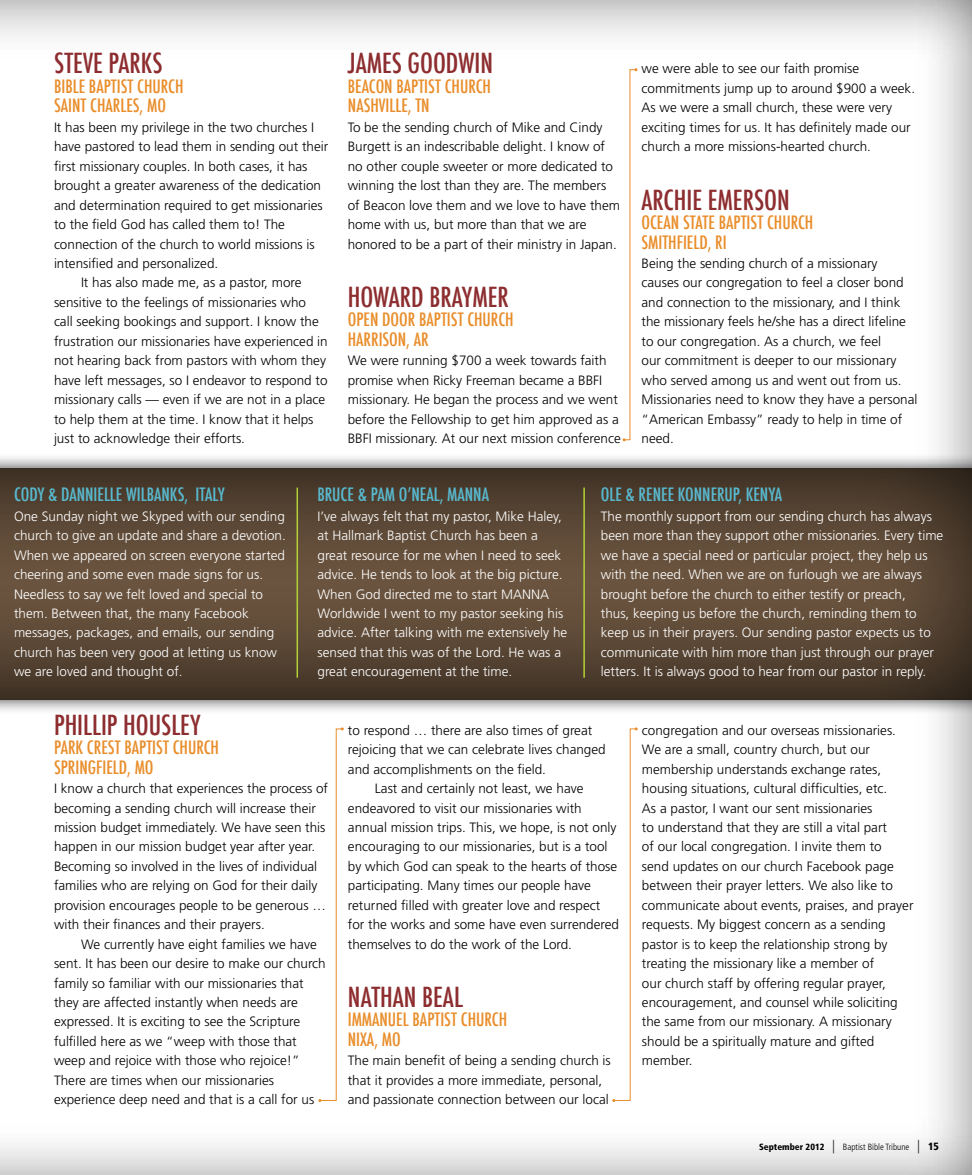
<style>
.page{position:relative;width:972px;height:1175px;background:#fff}
.page>*{position:absolute;margin:0;border:0;box-sizing:border-box;transform-origin:0 0}
.t1{font:500 condensed 27px "Futura";color:#8d2d2f}
.t2{font:500 condensed 18px/19.5px "Futura";color:#e98d2a}
.t3{font:500 condensed 18px "Futura";color:#58bad0}
.t4{font:300 13.5px/19.5px "Frutiger";color:#000}
.t5{font:300 13.5px/19.5px "Frutiger";color:#fff}
.t6{font:300 condensed 9px "Frutiger";color:#000}
.s1{font-weight:900}
.s2{font-size:13.5px}
.s3{font-weight:900;font-size:10.5px}
</style>
<div class="page">
<div style="left:0;top:0;width:972px;height:1174px;background:#000;opacity:.75"></div>
<div style="left:0;top:453px;width:972px;height:262px;background:#000;opacity:.75"></div>
<div style="left:0;top:466px;width:972px;height:234px;background:#000;opacity:.92"></div>
<hr style="left:297px;top:487px;width:1px;height:190px;background:#b3d235">
<hr style="left:583px;top:487px;width:2px;height:190px;background:#b3d235">
<svg style="left:623px;top:68px;width:15px;height:373px"></svg>
<svg style="left:318px;top:727px;width:26px;height:375px"></svg>
<svg style="left:612px;top:727px;width:26px;height:375px"></svg>
<h1 class="t1" style="left:54px;top:46px;width:110px">STEVE PARKS</h1>
<h2 class="t2" style="left:54px;top:77px;width:131px">BIBLE BAPTIST CHURCH<br>SAINT CHARLES, MO</h2>
<p class="t4" style="left:54px;top:117px;width:262px">It has been my privilege in the two churches I</p>
<p class="t4" style="left:54px;top:137px;width:276px">have pastored to lead them in sending out their</p>
<p class="t4" style="left:54px;top:156px;width:255px">first missionary couples. In both cases, it has</p>
<p class="t4" style="left:54px;top:176px;width:269px">brought a greater awareness of the dedication</p>
<p class="t4" style="left:54px;top:195px;width:270px">and determination required to get missionaries</p>
<p class="t4" style="left:54px;top:215px;width:233px">to the field God has called them to! The</p>
<p class="t4" style="left:54px;top:234px;width:262px">connection of the church to world missions is</p>
<p class="t4" style="left:54px;top:253px;width:166px">intensified and personalized.</p>
<p class="t4" style="left:81px;top:273px;width:222px">It has also made me, as a pastor, more</p>
<p class="t4" style="left:54px;top:292px;width:254px">sensitive to the feelings of missionaries who</p>
<p class="t4" style="left:54px;top:312px;width:266px">call seeking bookings and support. I know the</p>
<p class="t4" style="left:54px;top:331px;width:275px">frustration our missionaries have experienced in</p>
<p class="t4" style="left:54px;top:351px;width:274px">not hearing back from pastors with whom they</p>
<p class="t4" style="left:54px;top:370px;width:275px">have left messages, so I endeavor to respond to</p>
<p class="t4" style="left:54px;top:389px;width:273px">missionary calls — even if we are not in a place</p>
<p class="t4" style="left:54px;top:409px;width:261px">to help them at the time. I know that it helps</p>
<p class="t4" style="left:54px;top:428px;width:193px">just to acknowledge their efforts.</p>
<h1 class="t1" style="left:348px;top:46px;width:147px">JAMES GOODWIN</h1>
<h2 class="t2" style="left:348px;top:77px;width:145px">BEACON BAPTIST CHURCH<br>NASHVILLE, TN</h2>
<p class="t4" style="left:348px;top:117px;width:274px">To be the sending church of M ike and Cindy Burgett is an indescribable delight. I know of no other couple sweeter or more dedicated to winning the lost than they are. The members of Beacon love them and we love to have them home with us, but more than that we are honored to be a part of their ministry in Japan.</p>
<h1 class="t1" style="left:348px;top:279px;width:163px">HOWARD BRAYMER</h1>
<h2 class="t2" style="left:348px;top:310px;width:167px">OPEN DOOR BAPTIST CHURCH<br>HARRISON, AR</h2>
<p class="t4" style="left:348px;top:351px;width:275px">We were running $700 a week towards faith promise when Ricky Freeman became a BB FI missionary. He began the process and we went before the Fellowship to get him approved as a BB FI missionary. At our next mission conference</p>
<p class="t4" style="left:642px;top:59px;width:275px">we were able to see our faith promise commitments jump up to around $900 a week.<br>As we were a small church, these were very exciting times for us. It has definitely made our church a more missions-hearted church.</p>
<h1 class="t1" style="left:642px;top:182px;width:150px">ARCHIE EMERSON</h1>
<h2 class="t2" style="left:642px;top:213px;width:173px">OCEAN STATE BAPTIST CHURCH<br>SMITHFIELD, RI</h2>
<p class="t4" style="left:642px;top:253px;width:278px">Being the sending church of a missionary causes our congregation to feel a closer bond and connection to the missionary, and I think the missionary feels he/she has a direct lifeline to our congregation. As a church, we feel<br>our commitment is deeper to our missionary who served among us and went out from us.<br>M issionaries need to know they have a personal “American Embassy” ready to help in time of need.</p>
<h2 class="t3" style="left:14px;top:483px;width:212px">CODY &amp; DANNIELLE WILBANKS, ITALY</h2>
<p class="t5" style="left:14px;top:506px;width:273px">One Sunday night we Skyped with our sending church to give an update and share a devotion.<br>When we appeared on screen everyone started cheering and some even made signs for us.<br>Needless to say we felt loved and special to them. Between that, the many Facebook messages, packages, and emails, our sending church has been very good at letting us know we are loved and thought of.</p>
<h2 class="t3" style="left:318px;top:483px;width:173px">BRUCE &amp; PAM O’NEAL, MANNA</h2>
<p class="t5" style="left:318px;top:506px;width:251px">I’ve always felt that my pastor, M ike Haley, at Hallmark Baptist Church has been a great resource for me when I need to seek advice. He tends to look at the big picture.<br>When God directed me to start MANNA Worldwide I went to my pastor seeking his advice. After talking with me extensively he sensed that this was of the Lord. He was a great encouragement at the time.</p>
<h2 class="t3" style="left:601px;top:483px;width:183px">OLE &amp; RENEE KONNERUP, KENYA</h2>
<p class="t5" style="left:601px;top:506px;width:344px">The monthly support from our sending church has always been more than they support other missionaries. Every time we have a special need or particular project, they help us with the need. When we are on furlough we are always brought before the church to either testify or preach,<br>thus, keeping us before the church, reminding them to keep us in their prayers. Our sending pastor expects us to communicate with him more than just through our prayer letters. It is always good to hear from our pastor in reply.</p>
<h1 class="t1" style="left:54px;top:707px;width:148px">PHILLIP HOUSLEY</h1>
<h2 class="t2" style="left:54px;top:738px;width:167px">PARK CREST BAPTIST CHURCH<br>SPRINGFIELD, MO</h2>
<p class="t4" style="left:54px;top:778px;width:276px">I know a church that experiences the process of becoming a sending church will increase their mission budget immediately. We have seen this happen in our mission budget year after year.<br>Becoming so involved in the lives of individual families who are relying on God for their daily provision encourages people to be generous … with their finances and their prayers.</p>
<p class="t4" style="left:54px;top:934px;width:273px;text-indent:27px">We currently have eight families we have sent. It has been our desire to make our church family so familiar with our missionaries that they are affected instantly when needs are expressed. It is exciting to see the Scripture fulfilled here as we “weep with those that weep and rejoice with those who rejoice!” There are times when our missionaries experience deep need and that is a call for us</p>
<p class="t4" style="left:348px;top:720px;width:246px">to respond … there are also times of great</p>
<p class="t4" style="left:348px;top:739px;width:259px">rejoicing that we can celebrate lives changed</p>
<p class="t4" style="left:348px;top:759px;width:200px">and accomplishments on the field.</p>
<p class="t4" style="left:375px;top:778px;width:210px">Last and certainly not least, we have</p>
<p class="t4" style="left:348px;top:798px;width:235px">endeavored to visit our missionaries with</p>
<p class="t4" style="left:348px;top:817px;width:270px">annual mission trips. This, we hope, is not only</p>
<p class="t4" style="left:348px;top:837px;width:261px">encouraging to our missionaries, but is a tool</p>
<p class="t4" style="left:348px;top:856px;width:271px">by which God can speak to the hearts of those</p>
<p class="t4" style="left:348px;top:875px;width:245px">participating. Many times our people have</p>
<p class="t4" style="left:348px;top:895px;width:254px">returned filled with greater love and respect</p>
<p class="t4" style="left:348px;top:914px;width:273px">for the works and some have even surrendered</p>
<p class="t4" style="left:348px;top:934px;width:226px">themselves to do the work of the Lord.</p>
<h1 class="t1" style="left:348px;top:979px;width:117px">NATHAN BEAL</h1>
<h2 class="t2" style="left:348px;top:1010px;width:161px">IMMANUEL BAPTIST CHURCH<br>NIXA, MO</h2>
<p class="t4" style="left:348px;top:1050px;width:265px">The main benefit of being a sending church is that it provides a more immediate, personal, and passionate connection between our local</p>
<p class="t4" style="left:642px;top:720px;width:273px">congregation and our overseas missionaries.<br>We are a small, country church, but our membership understands exchange rates, housing situations, cultural difficulties, etc.<br>As a pastor, I want our sent missionaries<br>to understand that they are still a vital part<br>of our local congregation. I invite them to<br>send updates on our church Facebook page between their prayer letters. We also like to communicate about events, praises, and prayer requests. My biggest concern as a sending pastor is to keep the relationship strong by treating the missionary like a member of<br>our church staff by offering regular prayer, encouragement, and counsel while soliciting the same from our missionary. A missionary should be a spiritually mature and gifted member.</p>
<p class="t6" style="left:759px;top:1142px;width:181px"><span class="s1">September 2012</span> <span class="s2">|</span> Baptist Bible Tribune <span class="s2">|</span> <span class="s3">15</span></p>
</div>
